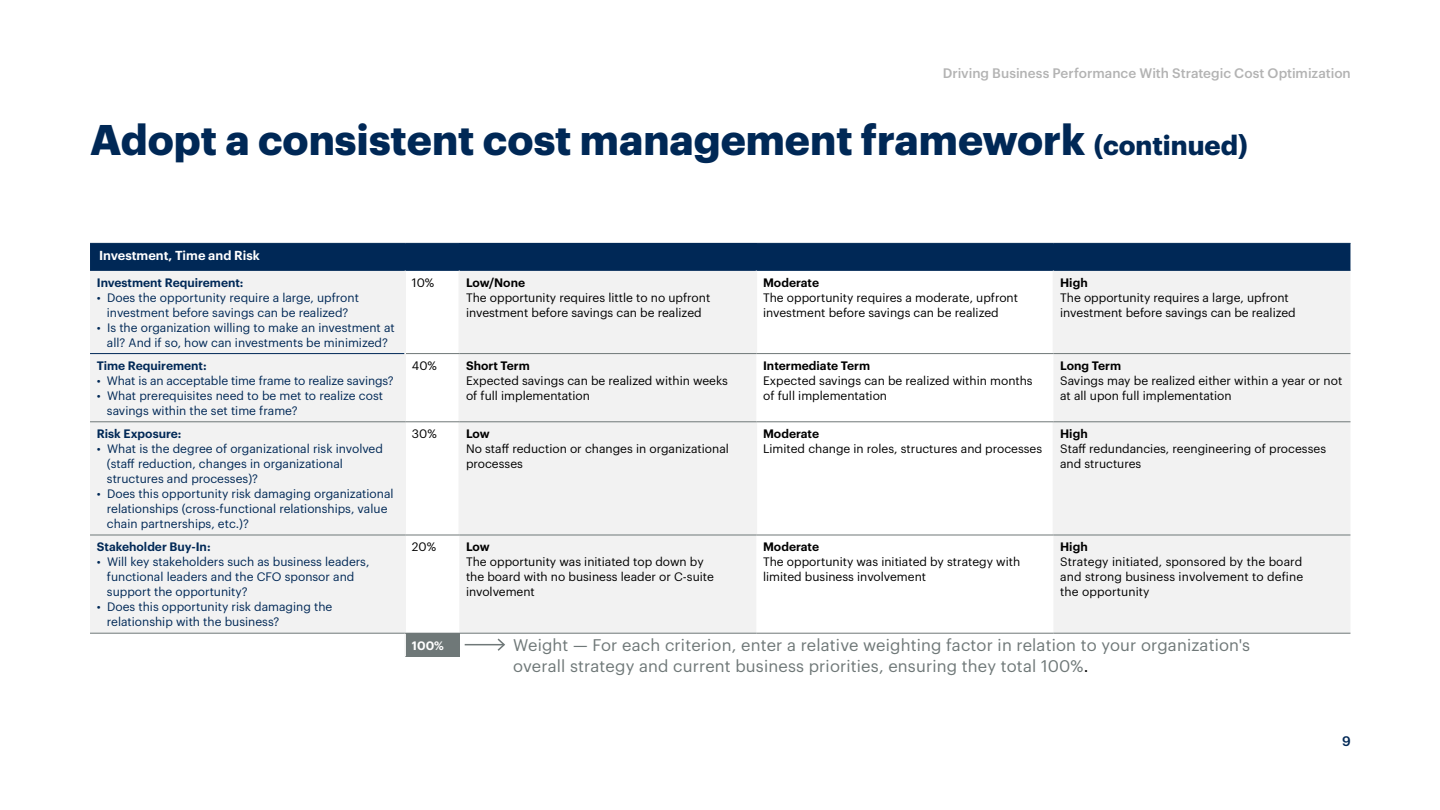
<style>
.page{position:relative;width:1440px;height:810px;background:#fff}
.page>*{position:absolute;margin:0;border:0;box-sizing:border-box;transform-origin:0 0}
.t1{font:700 42px "Graphik";color:#002856}
.t2{font:16.5px/21.8px "Graphik";letter-spacing:.01em;color:#6f7878}
.t3{font:500 13.5px "Graphik";color:#b3b3b3}
.t4{font:500 13.5px "Graphik";color:#002856}
.t5{font:600 12.75px "Graphik";color:#fff}
.t6{font:12px/15px "Graphik";color:#000}
.t7{font:12px/15px "Graphik";color:#002856}
.t8{font:600 12px "Graphik";color:#000}
.t9{font:600 12px "Graphik";color:#002856}
.t10{font:600 12px "Graphik";color:#fff}
.s1{font-size:27px}
.s2{color:#000}
</style>
<div class="page">
<div style="left:90px;top:244px;width:1260px;height:26px;background:#002856"></div>
<div style="left:459px;top:243px;width:297px;height:27px;background:#002856"></div>
<svg style="left:90px;top:271px;width:406px;height:385px;fill:#f2f2f2"></svg>
<svg style="left:459px;top:271px;width:891px;height:362px;fill:#f2f2f2"></svg>
<div style="left:405px;top:633px;width:54px;height:23px;background:#6f7878"></div>
<hr style="left:90px;top:243px;width:315px;height:1px;background:#002856">
<hr style="left:405px;top:243px;width:54px;height:1px;background:#002856">
<hr style="left:90px;top:270px;width:315px;height:1px;background:#002856">
<hr style="left:405px;top:270px;width:54px;height:1px;background:#002856">
<hr style="left:90px;top:353px;width:314px;height:1px;background:#002856">
<hr style="left:459px;top:270px;width:297px;height:1px;background:#002856">
<hr style="left:756px;top:270px;width:297px;height:1px;background:#002856">
<hr style="left:1053px;top:270px;width:297px;height:1px;background:#002856">
<hr style="left:756px;top:243px;width:297px;height:1px;background:#002856">
<hr style="left:1053px;top:243px;width:297px;height:1px;background:#002856">
<hr style="left:404px;top:271px;width:2px;height:83px;background:#f2f2f2">
<hr style="left:458px;top:271px;width:2px;height:82px;background:#f2f2f2">
<hr style="left:755px;top:271px;width:2px;height:82px;background:#f2f2f2">
<hr style="left:1052px;top:271px;width:2px;height:82px;background:#f2f2f2">
<hr style="left:404px;top:354px;width:2px;height:67px;background:#f2f2f2">
<hr style="left:458px;top:354px;width:2px;height:67px;background:#f2f2f2">
<hr style="left:404px;top:422px;width:2px;height:113px;background:#f2f2f2">
<hr style="left:458px;top:422px;width:2px;height:113px;background:#f2f2f2">
<hr style="left:755px;top:422px;width:2px;height:113px;background:#f2f2f2">
<hr style="left:1052px;top:422px;width:2px;height:113px;background:#f2f2f2">
<hr style="left:404px;top:535px;width:2px;height:98px;background:#f2f2f2">
<hr style="left:406px;top:353px;width:53px;height:1px;background:#6f7878">
<hr style="left:459px;top:353px;width:297px;height:1px;background:#6f7878">
<hr style="left:756px;top:353px;width:297px;height:1px;background:#6f7878">
<hr style="left:1053px;top:353px;width:297px;height:1px;background:#6f7878">
<hr style="left:90px;top:421px;width:315px;height:1px;background:#6f7878">
<hr style="left:405px;top:421px;width:54px;height:1px;background:#6f7878">
<hr style="left:459px;top:421px;width:297px;height:1px;background:#6f7878">
<hr style="left:756px;top:421px;width:297px;height:1px;background:#6f7878">
<hr style="left:1053px;top:421px;width:297px;height:1px;background:#6f7878">
<hr style="left:90px;top:535px;width:315px;height:1px;background:#6f7878">
<hr style="left:405px;top:535px;width:54px;height:1px;background:#6f7878">
<hr style="left:459px;top:535px;width:297px;height:1px;background:#6f7878">
<hr style="left:756px;top:535px;width:297px;height:1px;background:#6f7878">
<hr style="left:1053px;top:535px;width:297px;height:1px;background:#6f7878">
<hr style="left:90px;top:633px;width:315px;height:1px;background:#6f7878">
<hr style="left:404px;top:634px;width:2px;height:22px;background:#f2f2f2">
<hr style="left:459px;top:633px;width:297px;height:1px;background:#6f7878">
<hr style="left:756px;top:633px;width:297px;height:1px;background:#6f7878">
<hr style="left:1053px;top:633px;width:297px;height:1px;background:#6f7878">
<hr style="left:465px;top:644px;width:39px;height:1px;background:#6f7878">
<svg style="left:496px;top:638px;width:9px;height:13px"></svg>
<p class="t3" style="left:942px;top:63px;width:410px">Driving Business Performance With Strategic Cost Optimization</p>
<h1 class="t1" style="left:90px;top:108px;width:1159px">Adopt a consistent cost management framework <span class="s1">(continued)</span></h1>
<p class="t5" style="left:99px;top:246px;width:162px">Investment, Time and Risk</p>
<p class="t9" style="left:97px;top:273px;width:148px">Investment Requirement:</p>
<p class="t7" style="left:97px;top:289px;width:264px;text-align:center">• Does the opportunity require a large, upfront investment before savings can be realized?</p>
<p class="t7" style="left:97px;top:319px;width:299px;text-align:center">• Is the organization willing to make an investment at all? And if so, how can investments be minimized?</p>
<p class="t9" style="left:97px;top:357px;width:111px">Time Requirement:</p>
<p class="t7" style="left:97px;top:372px;width:298px">• What is an acceptable time frame to realize savings?</p>
<p class="t7" style="left:107px;top:387px;width:278px;text-indent:-10px">• What prerequisites need to be met to realize cost savings within the set time frame?</p>
<p class="t9" style="left:97px;top:425px;width:86px">Risk Exposure:</p>
<p class="t7" style="left:107px;top:440px;width:278px;text-indent:-10px">• What is the degree of organizational risk involved (staff reduction, changes in organizational structures and processes)?</p>
<p class="t7" style="left:107px;top:485px;width:288px;text-indent:-10px">• Does this opportunity risk damaging organizational relationships (cross-functional relationships, value chain partnerships, etc.)?</p>
<p class="t9" style="left:97px;top:538px;width:115px">Stakeholder Buy-In:</p>
<p class="t7" style="left:107px;top:554px;width:264px;text-indent:-10px">• Will key stakeholders such as business leaders, functional leaders and the CFO sponsor and support the opportunity?</p>
<p class="t7" style="left:107px;top:599px;width:227px;text-indent:-10px">• Does this opportunity risk damaging the relationship with the business?</p>
<p class="t6" style="left:412px;top:274px;width:24px">10%</p>
<p class="t8" style="left:466px;top:273px;width:61px">Low/None</p>
<p class="t6" style="left:466px;top:289px;width:246px">The opportunity requires little to no upfront investment before savings can be realized</p>
<p class="t6" style="left:412px;top:357px;width:26px">40%</p>
<p class="t8" style="left:466px;top:357px;width:65px">Short Term</p>
<p class="t6" style="left:466px;top:372px;width:263px">Expected savings can be realized within weeks of full implementation</p>
<p class="t6" style="left:412px;top:425px;width:26px">30%</p>
<p class="t8" style="left:466px;top:425px;width:25px">Low</p>
<p class="t6" style="left:466px;top:440px;width:264px">No staff reduction or changes in organizational processes</p>
<p class="t6" style="left:412px;top:539px;width:26px">20%</p>
<p class="t8" style="left:466px;top:538px;width:25px">Low</p>
<p class="t6" style="left:466px;top:554px;width:249px">The opportunity was initiated top down by the board with no business leader or C-suite involvement</p>
<p class="t8" style="left:763px;top:273px;width:58px">Moderate</p>
<p class="t6" style="left:763px;top:289px;width:256px">The opportunity requires a moderate, upfront investment before savings can be realized</p>
<p class="t8" style="left:763px;top:357px;width:109px">Intermediate Term</p>
<p class="t6" style="left:763px;top:372px;width:271px">Expected savings can be realized within months of full implementation</p>
<p class="t8" style="left:763px;top:425px;width:58px">Moderate</p>
<p class="t6" style="left:763px;top:440px;width:281px">Limited change in roles, structures and processes</p>
<p class="t8" style="left:1060px;top:273px;width:29px">High</p>
<p class="t6" style="left:1060px;top:289px;width:237px">The opportunity requires a large, upfront investment before savings can be realized</p>
<p class="t8" style="left:1060px;top:357px;width:62px">Long Term</p>
<p class="t6" style="left:1060px;top:372px;width:284px">Savings may be realized either within a year or not at all upon full implementation</p>
<p class="t8" style="left:1060px;top:425px;width:29px">High</p>
<p class="t6" style="left:1060px;top:440px;width:267px">Staff redundancies, reengineering of processes and structures</p>
<p class="t8" style="left:763px;top:538px;width:58px">Moderate</p>
<p class="t6" style="left:763px;top:554px;width:259px">The opportunity was initiated by strategy with limited business involvement</p>
<p class="t8" style="left:1060px;top:538px;width:29px">High</p>
<p class="t6" style="left:1060px;top:554px;width:244px;text-align:justify">Strategy initiated, sponsored by the board and strong business involvement to define the opportunity</p>
<p class="t10" style="left:412px;top:636px;width:33px">100%</p>
<h2 class="t2" style="left:513px;top:632px;width:738px">Weight — For each criterion, enter a relative weighting factor in relation to your organization's overall strategy and current business priorities, ensuring they total 100%<span class="s2">.</span></h2>
<p class="t4" style="left:1342px;top:731px;width:10px">9</p>
</div>
